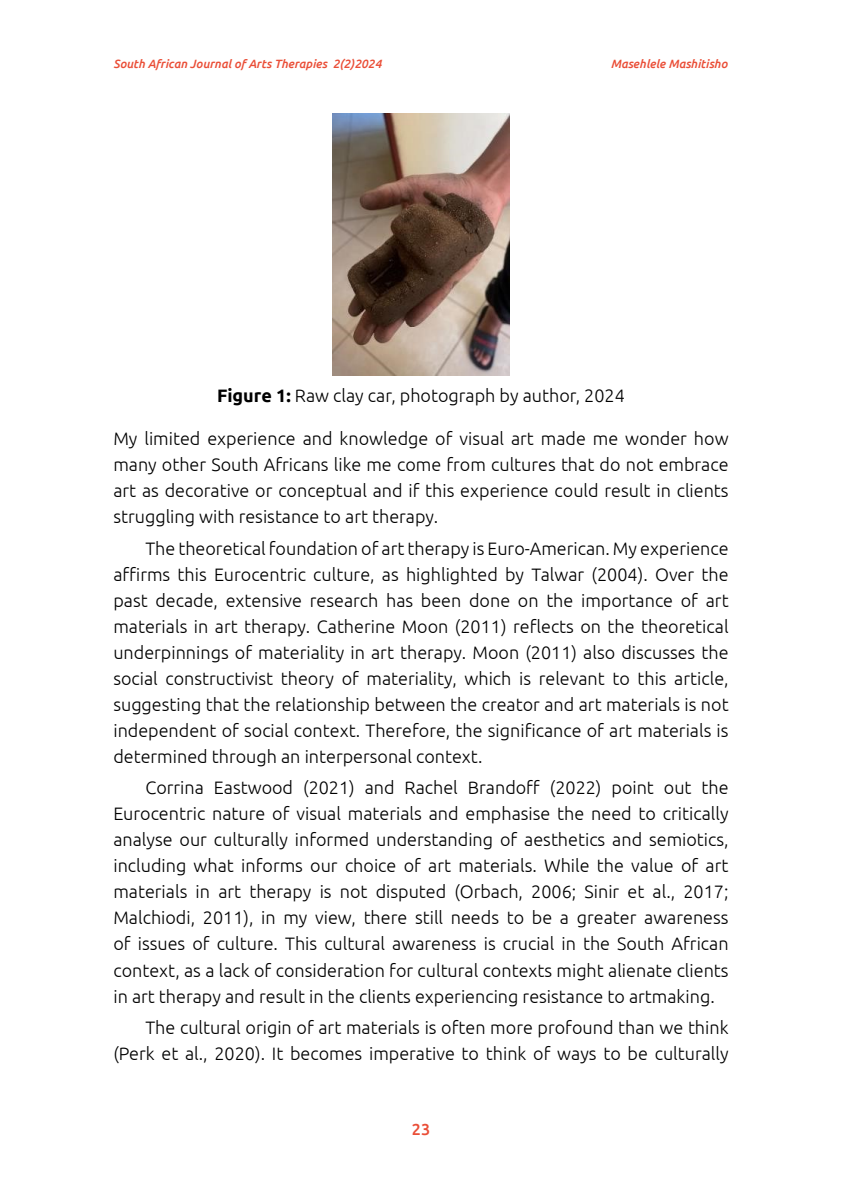
<style>
.page{position:relative;width:842px;height:1191px;background:#fff}
.page>*{position:absolute;margin:0;border:0;box-sizing:border-box;transform-origin:0 0}
.Body_text{font:300 18px/26px "Ubuntu";color:#000;text-align:justify}
.Body_text_first_par{font:300 18px/26px "Ubuntu";color:#000;text-align:justify}
.Figure_Caption{font:300 18px "Ubuntu";color:#000}
.t1{font:500 16px "Ubuntu";color:#ea4e37}
.t2{font:italic 500 12px "Ubuntu";color:#ea4e37}
.s1{font-weight:700}
</style>
<div class="page">
<img style="left:333px;top:113px;width:176px;height:263px">
<p class="t2" style="left:113px;top:56px;width:270px">South African Journal of Arts Therapies 2(2)2024</p>
<p class="t2" style="left:611px;top:56px;width:118px">Masehlele Mashitisho</p>
<p class="Figure_Caption" style="left:217px;top:385px;width:409px"><span class="s1">Figure 1:</span> Raw clay car, photograph by author, 2024</p>
<p class="Body_text_first_par" style="left:113px;top:425px;width:617px">My limited experience and knowledge of visual art made me wonder how many other South Africans like me come from cultures that do not embrace art as decorative or conceptual and if this experience could result in clients struggling with resistance to art therapy.</p>
<p class="Body_text" style="left:113px;top:535px;width:617px;text-indent:32px">The theoretical foundation of art therapy is Euro-American. My experience affirms this Eurocentric culture, as highlighted by Talwar (2004). Over the past decade, extensive research has been done on the importance of art materials in art therapy. Catherine Moon (2011) reflects on the theoretical underpinnings of materiality in art therapy. Moon (2011) also discusses the social constructivist theory of materiality, which is relevant to this article, suggesting that the relationship between the creator and art materials is not independent of social context. Therefore, the significance of art materials is determined through an interpersonal context.</p>
<p class="Body_text" style="left:113px;top:774px;width:617px;text-indent:32px">Corrina Eastwood (2021) and Rachel Brandoff (2022) point out the Eurocentric nature of visual materials and emphasise the need to critically analyse our culturally informed understanding of aesthetics and semiotics, including what informs our choice of art materials. While the value of art materials in art therapy is not disputed (Orbach, 2006; Sinir et al., 2017; Malchiodi, 2011), in my view, there still needs to be a greater awareness of issues of culture. This cultural awareness is crucial in the South African context, as a lack of consideration for cultural contexts might alienate clients in art therapy and result in the clients experiencing resistance to artmaking.</p>
<p class="Body_text" style="left:113px;top:1014px;width:617px;text-align:right">The cultural origin of art materials is often more profound than we think (Perk et al., 2020). It becomes imperative to think of ways to be culturally</p>
<p class="t1" style="left:412px;top:1119px;width:20px">23</p>
</div>
